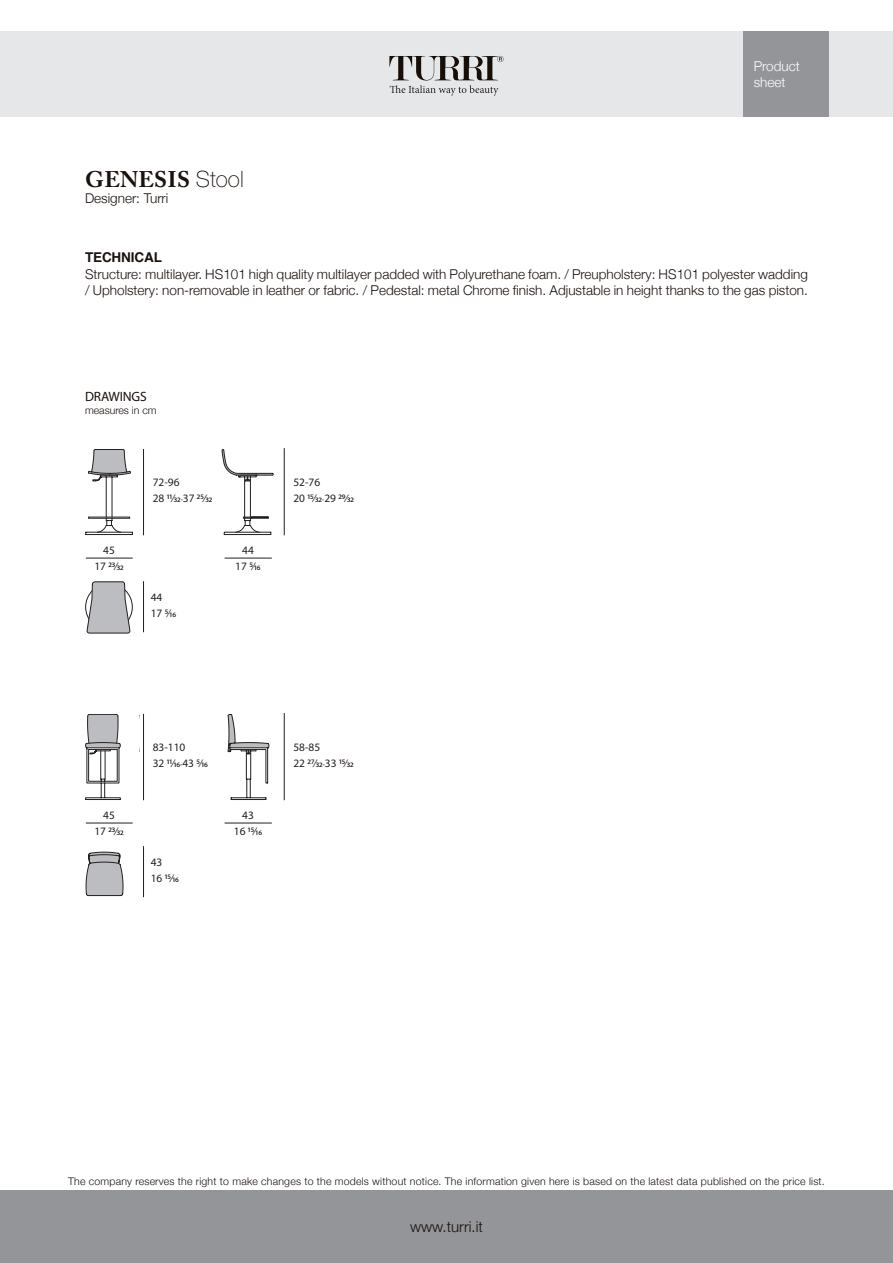
<style>
.page{position:relative;width:893px;height:1263px;background:#fff}
.page>*{position:absolute;margin:0;border:0;box-sizing:border-box;transform-origin:0 0}
.t1{font:700 22.5px "Adobe Caslon Pro";letter-spacing:.015em;color:#1a110d}
.t2{font:300 15px "Helvetica Neue";color:#1a110d}
.t3{font:300 13.5px/16.2px "Helvetica Neue";color:#1a110d}
.t4{font:300 13.5px/16.2px "Helvetica Neue";color:#fff}
.t5{font:700 13.5px "Helvetica";letter-spacing:-.01em;color:#1a110d}
.t6{font:13.5px "Myriad Pro";letter-spacing:-.01em;color:#1a110d}
.t7{font:11.4px "Myriad Pro";color:#1a110d}
.t8{font:11.4px "Myriad Pro";color:#231f20}
.t9{font:300 10.5px "Helvetica Neue";letter-spacing:.02em;color:#1a110d}
.t10{font:300 10.5px "Helvetica Neue";color:#1a110d}
.s1{font-family:"Helvetica Neue";font-weight:100}
.s2{color:#231f20}
</style>
<div class="page">
<div style="left:0;top:32px;width:893px;height:85px;background:#e6e7e9"></div>
<div style="left:0;top:1191px;width:893px;height:72px;background:#939598"></div>
<div style="left:743px;top:32px;width:85px;height:85px;background:#939598"></div>
<svg style="left:389px;top:56px;width:115px;height:40px"></svg>
<hr style="left:86px;top:558px;width:47px;height:1px;background:#231f20">
<hr style="left:86px;top:823px;width:47px;height:1px;background:#231f20">
<hr style="left:225px;top:558px;width:47px;height:1px;background:#231f20">
<hr style="left:225px;top:823px;width:47px;height:1px;background:#231f20">
<hr style="left:143px;top:449px;width:1px;height:86px;background:#231f20">
<hr style="left:143px;top:714px;width:1px;height:86px;background:#231f20">
<hr style="left:284px;top:448px;width:1px;height:87px;background:#231f20">
<hr style="left:284px;top:713px;width:1px;height:87px;background:#231f20">
<hr style="left:143px;top:581px;width:1px;height:51px;background:#231f20">
<hr style="left:143px;top:846px;width:1px;height:51px;background:#231f20">
<svg style="left:85px;top:449px;width:48px;height:87px"></svg>
<svg style="left:85px;top:714px;width:36px;height:86px"></svg>
<svg style="left:85px;top:581px;width:48px;height:52px"></svg>
<svg style="left:86px;top:846px;width:58px;height:50px"></svg>
<svg style="left:221px;top:449px;width:52px;height:87px"></svg>
<svg style="left:227px;top:714px;width:43px;height:86px"></svg>
<p class="t1" style="left:85px;top:166px;width:160px">GENESIS <span class="s1">Stool</span></p>
<p class="t3" style="left:85px;top:190px;width:85px">Designer: Turri</p>
<p class="t4" style="left:754px;top:58px;width:48px">Product sheet</p>
<p class="t5" style="left:85px;top:247px;width:78px">TECHNICAL</p>
<p class="t3" style="left:85px;top:265px;width:724px">Structure: multilayer. HS101 high quality multilayer padded with Polyurethane foam. / Preupholstery: HS101 polyester wadding / Upholstery: non-removable in leather or fabric. / Pedestal: metal Chrome finish. Adjustable in height thanks to the gas piston.</p>
<p class="t6" style="left:85px;top:388px;width:63px">DRAWINGS</p>
<p class="t10" style="left:85px;top:404px;width:73px">measures in cm</p>
<p class="t8" style="left:103px;top:543px;width:13px">45</p>
<p class="t7" style="left:94px;top:559px;width:31px"><span class="s2">17</span> 23/32</p>
<p class="t8" style="left:153px;top:475px;width:28px">72-96</p>
<p class="t7" style="left:153px;top:491px;width:61px"><span class="s2">28</span> 11/32-<span class="s2">37</span> 25/32</p>
<p class="t8" style="left:151px;top:590px;width:13px">44</p>
<p class="t7" style="left:151px;top:606px;width:27px"><span class="s2">17</span> 5/16</p>
<p class="t8" style="left:242px;top:543px;width:13px">44</p>
<p class="t7" style="left:235px;top:559px;width:27px"><span class="s2">17</span> 5/16</p>
<p class="t8" style="left:293px;top:475px;width:28px">52-76</p>
<p class="t7" style="left:293px;top:491px;width:62px"><span class="s2">20</span> 15/32-<span class="s2">29</span> 29/32</p>
<p class="t8" style="left:103px;top:808px;width:13px">45</p>
<p class="t7" style="left:94px;top:824px;width:31px"><span class="s2">17</span> 23/32</p>
<p class="t8" style="left:153px;top:740px;width:34px">83-110</p>
<p class="t7" style="left:153px;top:756px;width:57px"><span class="s2">32</span> 11/16-<span class="s2">43</span> 5/16</p>
<p class="t8" style="left:151px;top:855px;width:13px">43</p>
<p class="t7" style="left:151px;top:871px;width:30px"><span class="s2">16</span> 15/16</p>
<p class="t8" style="left:242px;top:808px;width:13px">43</p>
<p class="t7" style="left:234px;top:824px;width:30px"><span class="s2">16</span> 15/16</p>
<p class="t8" style="left:293px;top:740px;width:28px">58-85</p>
<p class="t7" style="left:293px;top:756px;width:62px"><span class="s2">22</span> 27/32-<span class="s2">33</span> 15/32</p>
<p class="t9" style="left:68px;top:1175px;width:758px">The company reserves the right to make changes to the models without notice. The information given here is based on the latest data published on the price list.</p>
<p class="t2" style="left:410px;top:1217px;width:74px">www.turri.it</p>
</div>
